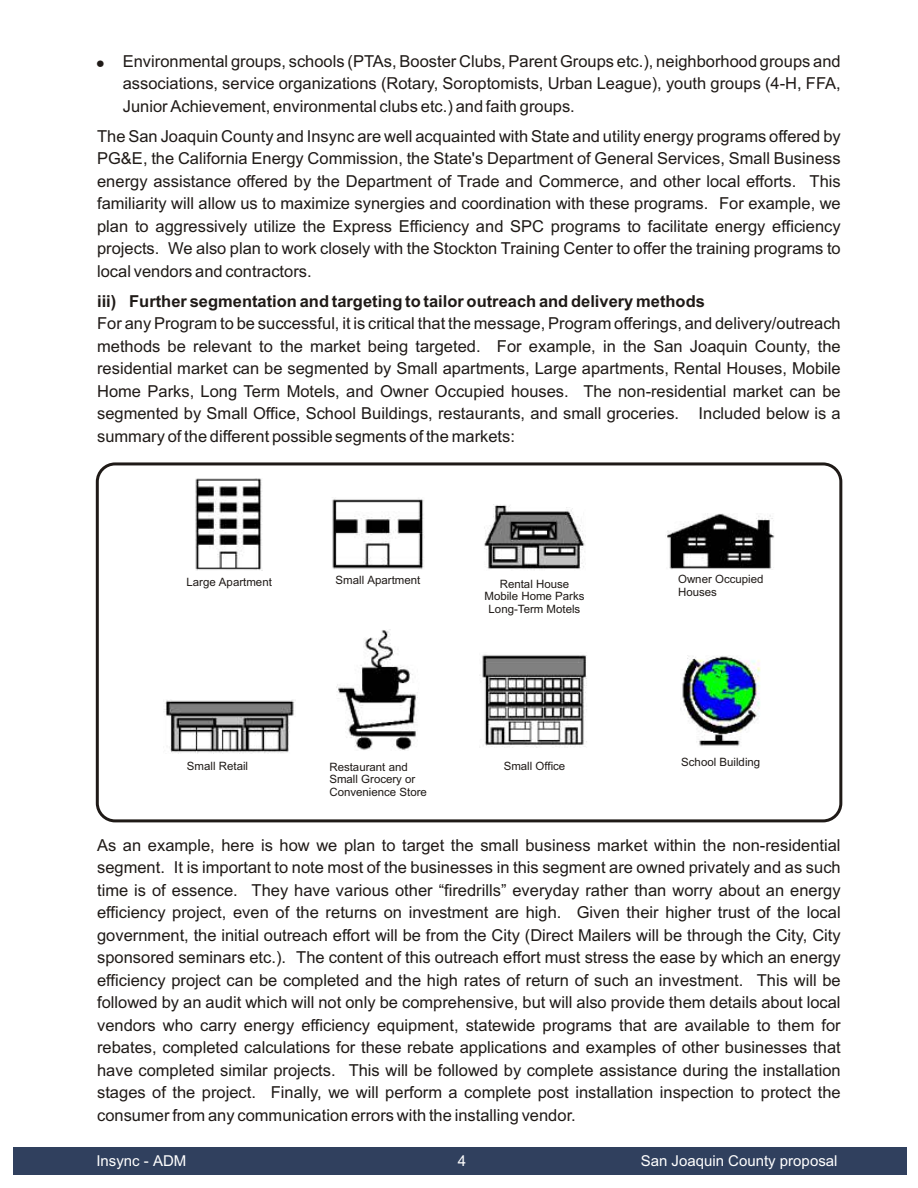
<style>
.page{position:relative;width:918px;height:1188px;background:#fff}
.page>*{position:absolute;margin:0;border:0;box-sizing:border-box;transform-origin:0 0}
.t1{font:16.5px/22.5px "Arial";color:#1f1a17;text-align:justify}
.t2{font:700 16.5px "Arial";color:#1f1a17}
.t3{font:15px "Arial";color:#fff}
.t4{font:11.4px/12.8px "Arial";color:#1f1a17}
</style>
<div class="page">
<div style="left:13px;top:1147px;width:894px;height:28px;background:#30405e"></div>
<div style="left:96px;top:462px;width:746px;height:360px;border:3px solid #1f1a17;border-radius:18px"></div>
<img style="left:195px;top:479px;width:68px;height:92px">
<img style="left:332px;top:499px;width:92px;height:71px">
<img style="left:484px;top:505px;width:101px;height:65px">
<img style="left:667px;top:514px;width:108px;height:56px">
<img style="left:164px;top:699px;width:131px;height:54px">
<img style="left:336px;top:630px;width:82px;height:120px">
<img style="left:482px;top:654px;width:105px;height:93px">
<img style="left:682px;top:656px;width:78px;height:90px">
<p class="t1" style="left:123px;top:51px;width:719px">Environmental groups, schools (PTAs, Booster Clubs, Parent Groups etc.), neighborhood groups and associations, service organizations (Rotary, Soroptomists, Urban League), youth groups (4-H, FFA, Junior Achievement, environmental clubs etc.) and faith groups.</p>
<p class="t1" style="left:97px;top:126px;width:745px">The San Joaquin County and Insync are well acquainted with State and utility energy programs offered by PG&amp;E, the California Energy Commission, the State's Department of General Services, Small Business energy assistance offered by the Department of Trade and Commerce, and other local efforts. This familiarity will allow us to maximize synergies and coordination with these programs. For example, we plan to aggressively utilize the Express Efficiency and SPC programs to facilitate energy efficiency projects. We also plan to work closely with the Stockton Training Center to offer the training programs to local vendors and contractors.</p>
<p class="t2" style="left:97px;top:295px;width:609px">iii) Further segmentation and targeting to tailor outreach and delivery methods</p>
<p class="t1" style="left:97px;top:314px;width:745px">For any Program to be successful, it is critical that the message, Program offerings, and delivery/outreach methods be relevant to the market being targeted. For example, in the San Joaquin County, the residential market can be segmented by Small apartments, Large apartments, Rental Houses, Mobile Home Parks, Long Term Motels, and Owner Occupied houses. The non-residential market can be segmented by Small Office, School Buildings, restaurants, and small groceries. Included below is a summary of the different possible segments of the markets:</p>
<p class="t4" style="left:186px;top:577px;width:87px">Large Apartment</p>
<p class="t4" style="left:336px;top:574px;width:86px">Small Apartment</p>
<p class="t4" style="left:484px;top:578px;width:102px;text-align:center">Rental House<br>Mobile Home Parks<br>Long-Term Motels</p>
<p class="t4" style="left:678px;top:574px;width:87px">Owner Occupied<br>Houses</p>
<p class="t4" style="left:187px;top:760px;width:63px">Small Retail</p>
<p class="t4" style="left:329px;top:761px;width:99px">Restaurant and<br>Small Grocery or<br>Convenience Store</p>
<p class="t4" style="left:504px;top:761px;width:63px">Small Office</p>
<p class="t4" style="left:681px;top:757px;width:81px">School Building</p>
<p class="t1" style="left:97px;top:835px;width:745px">As an example, here is how we plan to target the small business market within the non-residential segment. It is important to note most of the businesses in this segment are owned privately and as such time is of essence. They have various other “firedrills” everyday rather than worry about an energy efficiency project, even of the returns on investment are high. Given their higher trust of the local government, the initial outreach effort will be from the City (Direct Mailers will be through the City, City sponsored seminars etc.). The content of this outreach effort must stress the ease by which an energy efficiency project can be completed and the high rates of return of such an investment. This will be followed by an audit which will not only be comprehensive, but will also provide them details about local vendors who carry energy efficiency equipment, statewide programs that are available to them for rebates, completed calculations for these rebate applications and examples of other businesses that have completed similar projects. This will be followed by complete assistance during the installation stages of the project. Finally, we will perform a complete post installation inspection to protect the consumer from any communication errors with the installing vendor.</p>
<p class="t3" style="left:96px;top:1155px;width:92px">Insync - ADM</p>
<p class="t3" style="left:458px;top:1155px;width:10px">4</p>
<p class="t3" style="left:641px;top:1155px;width:198px">San Joaquin County proposal</p>
</div>
